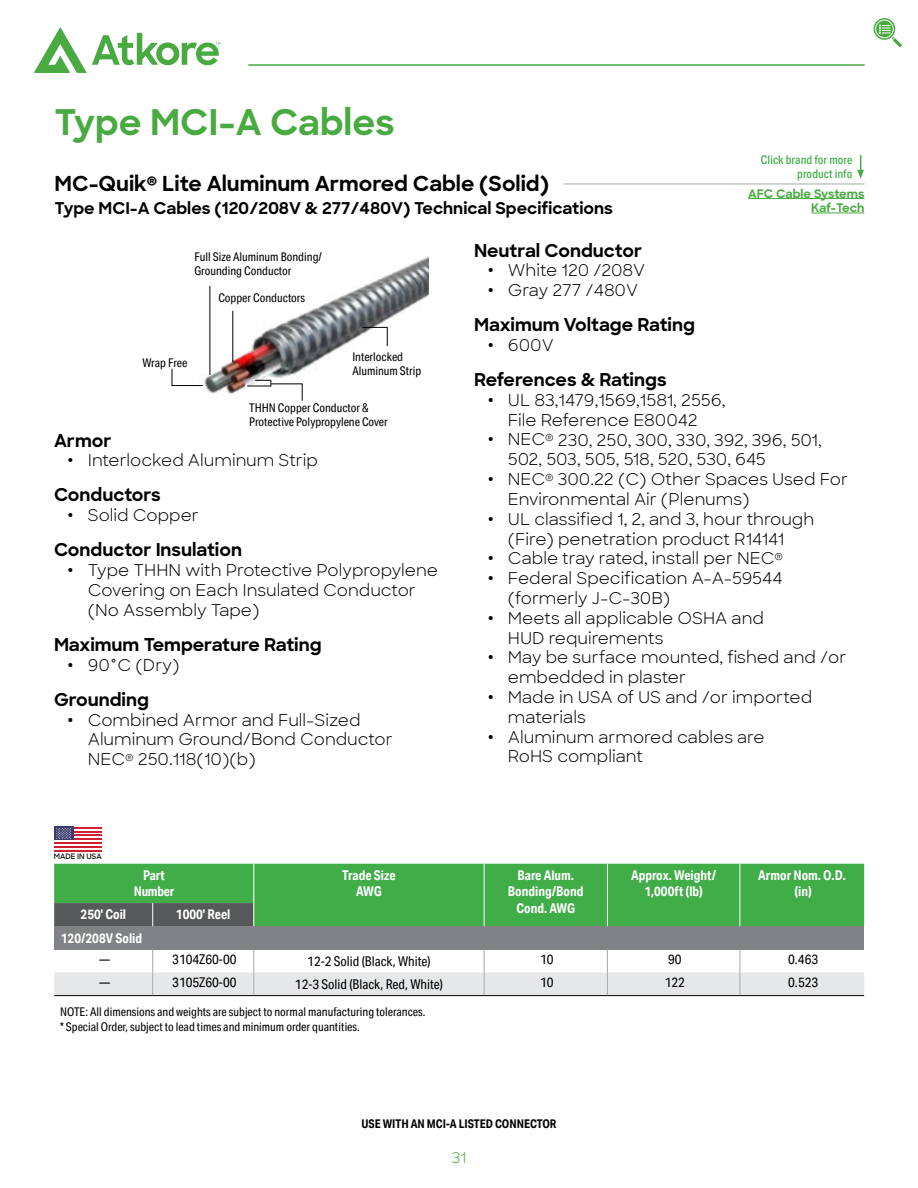
<style>
.page{position:relative;width:918px;height:1188px;background:#fff}
.page>*{position:absolute;margin:0;border:0;box-sizing:border-box;transform-origin:0 0}
.t1{font:700 36px "Sharp Sans";color:#49aa42}
.t2{font:700 21px "Sharp Sans";color:#000}
.t3{font:700 18px "Sharp Sans";color:#000}
.t4{font:16.5px/19.8px "Sharp Sans";color:#000}
.t5{font:700 16.5px "Sharp Sans";color:#000}
.t6{font:15px "Sharp Sans";color:#49aa42}
.t7{font:700 13.5px/16.2px "Aktiv Grotesk Cd";color:#fff;text-align:center}
.t8{font:13.5px "Aktiv Grotesk Cd";color:#000}
.t9{font:700 13.5px/16.2px "Aktiv Grotesk Cd";letter-spacing:-.02em;color:#fff;text-align:center}
.t10{font:12px/14.4px "Aktiv Grotesk Cd";color:#000}
.t11{font:700 12px "Aktiv Grotesk Cd";color:#000}
.t12{font:500 12px/14.4px "Aktiv Grotesk Cd";color:#41ad49;text-align:right}
.t13{font:700 12px/14.4px "Sharp Sans";color:#49aa42;text-align:right}
.t14{font:600 7.5px "Sharp Sans";color:#000}
.s1{font-family:"Roboto Condensed";font-weight:700}
</style>
<div class="page">
<hr style="left:248px;top:64px;width:617px;height:2px;background:#49aa42">
<svg style="left:34px;top:27px;width:186px;height:46px"></svg>
<svg style="left:874px;top:18px;width:21px;height:22px"></svg>
<div style="left:875px;top:20px;width:19px;height:18px;border:1px solid #fff;border-radius:50%"></div>
<svg style="left:879px;top:24px;width:23px;height:23px"></svg>
<img style="left:172px;top:256px;width:257px;height:138px">
<hr style="left:563px;top:184px;width:302px;height:1px;background:#a7a9ac">
<hr style="left:748px;top:198px;width:117px;height:1px;background:#49aa42">
<hr style="left:811px;top:213px;width:54px;height:1px;background:#49aa42">
<svg style="left:362px;top:327px;width:26px;height:19px"></svg>
<svg style="left:247px;top:380px;width:56px;height:21px"></svg>
<hr style="left:232px;top:311px;width:1px;height:51px;background:#000">
<hr style="left:210px;top:286px;width:1px;height:89px;background:#000">
<svg style="left:857px;top:155px;width:7px;height:24px"></svg>
<svg style="left:171px;top:368px;width:33px;height:18px"></svg>
<div style="left:54px;top:864px;width:810px;height:62px;background:#41ad49"></div>
<div style="left:54px;top:926px;width:810px;height:23px;background:#808285"></div>
<hr style="left:253px;top:864px;width:1px;height:39px;background:#fff">
<hr style="left:484px;top:864px;width:1px;height:39px;background:#fff">
<svg style="left:484px;top:903px;width:1px;height:23px"></svg>
<hr style="left:607px;top:864px;width:1px;height:39px;background:#fff">
<hr style="left:740px;top:864px;width:1px;height:39px;background:#fff">
<svg style="left:607px;top:903px;width:1px;height:23px"></svg>
<svg style="left:740px;top:903px;width:1px;height:23px"></svg>
<div style="left:54px;top:903px;width:200px;height:23px;background:#58595b"></div>
<svg style="left:54px;top:949px;width:810px;height:48px"></svg>
<hr style="left:54px;top:995px;width:99px;height:1px;background:#000">
<hr style="left:153px;top:995px;width:101px;height:1px;background:#000">
<hr style="left:254px;top:995px;width:230px;height:1px;background:#000">
<hr style="left:484px;top:995px;width:123px;height:1px;background:#000">
<hr style="left:607px;top:995px;width:133px;height:1px;background:#000">
<hr style="left:740px;top:995px;width:124px;height:1px;background:#000">
<hr style="left:54px;top:850px;width:48px;height:1px;background:#d12035">
<hr style="left:54px;top:846px;width:48px;height:2px;background:#d12035">
<hr style="left:54px;top:842px;width:48px;height:2px;background:#d12035">
<hr style="left:54px;top:838px;width:48px;height:2px;background:#d12035">
<hr style="left:54px;top:834px;width:48px;height:2px;background:#d12035">
<hr style="left:54px;top:831px;width:48px;height:1px;background:#d12035">
<hr style="left:54px;top:827px;width:48px;height:2px;background:#d12035">
<div style="left:54px;top:827px;width:19px;height:13px;background:#3c3b6e"></div>
<svg style="left:56px;top:828px;width:15px;height:11px"></svg>
<h1 class="t1" style="left:54px;top:95px;width:342px">Type MCI-A Cables</h1>
<p class="t2" style="left:55px;top:168px;width:496px">MC-Quik<sup>®</sup> Lite Aluminum Armored Cable (Solid)</p>
<p class="t5" style="left:55px;top:196px;width:560px">Type MCI-A Cables (120/208V &amp; 277/480V) Technical Specifications</p>
<p class="t12" style="left:761px;top:152px;width:93px">Click brand for more product info</p>
<p class="t13" style="left:748px;top:186px;width:118px">AFC Cable Systems<br>Kaf-Tech</p>
<p class="t10" style="left:194px;top:249px;width:129px">Full Size Aluminum Bonding/<br>Grounding Conductor</p>
<p class="t10" style="left:218px;top:291px;width:88px">Copper Conductors</p>
<p class="t10" style="left:142px;top:355px;width:46px">Wrap Free</p>
<p class="t10" style="left:352px;top:349px;width:71px">Interlocked<br>Aluminum Strip</p>
<p class="t10" style="left:249px;top:400px;width:140px">THHN Copper Conductor &amp;<br>Protective Polypropylene Cover</p>
<p class="t3" style="left:54px;top:427px;width:59px">Armor</p>
<p class="t4" style="left:67px;top:450px;width:252px"><span class="s1">ꞏ</span> Interlocked Aluminum Strip</p>
<p class="t3" style="left:54px;top:482px;width:108px">Conductors</p>
<p class="t4" style="left:67px;top:505px;width:133px"><span class="s1">ꞏ</span> Solid Copper</p>
<p class="t3" style="left:54px;top:537px;width:190px">Conductor Insulation</p>
<p class="t4" style="left:88px;top:560px;width:352px;text-indent:-20px"><span class="s1">ꞏ</span> Type THHN with Protective Polypropylene<br>Covering on Each Insulated Conductor (No Assembly Tape)</p>
<p class="t3" style="left:54px;top:631px;width:269px">Maximum Temperature Rating</p>
<p class="t4" style="left:67px;top:654px;width:113px"><span class="s1">ꞏ</span> 90°C (Dry)</p>
<p class="t3" style="left:54px;top:686px;width:96px">Grounding</p>
<p class="t4" style="left:88px;top:709px;width:306px;text-indent:-20px"><span class="s1">ꞏ</span> Combined Armor and Full-Sized<br>Aluminum Ground/Bond Conductor<br>NEC<sup>®</sup> 250.118(10)(b)</p>
<p class="t14" style="left:54px;top:851px;width:49px">MADE IN USA</p>
<p class="t3" style="left:474px;top:237px;width:169px">Neutral Conductor</p>
<p class="t4" style="left:488px;top:260px;width:159px"><span class="s1">ꞏ</span> White 120 /208V <span class="s1">ꞏ</span> Gray 277 /480V</p>
<p class="t3" style="left:474px;top:311px;width:222px">Maximum Voltage Rating</p>
<p class="t4" style="left:488px;top:334px;width:68px"><span class="s1">ꞏ</span> 600V</p>
<p class="t3" style="left:474px;top:366px;width:194px">References &amp; Ratings</p>
<p class="t4" style="left:488px;top:389px;width:239px"><span class="s1">ꞏ</span> UL 83,1479,1569,1581, 2556,</p>
<p class="t4" style="left:508px;top:409px;width:191px">File Reference E80042</p>
<p class="t4" style="left:488px;top:429px;width:336px"><span class="s1">ꞏ</span> NEC<sup>®</sup> 230, 250, 300, 330, 392, 396, 501,</p>
<p class="t4" style="left:508px;top:449px;width:259px">502, 503, 505, 518, 520, 530, 645</p>
<p class="t4" style="left:488px;top:468px;width:362px"><span class="s1">ꞏ</span> NEC<sup>®</sup> 300.22 (C) Other Spaces Used For</p>
<p class="t4" style="left:508px;top:488px;width:243px">Environmental Air (Plenums)</p>
<p class="t4" style="left:488px;top:508px;width:328px"><span class="s1">ꞏ</span> UL classified 1, 2, and 3, hour through</p>
<p class="t4" style="left:508px;top:528px;width:278px">(Fire) penetration product R14141</p>
<p class="t4" style="left:488px;top:548px;width:297px"><span class="s1">ꞏ</span> Cable tray rated, install per NEC<sup>®</sup></p>
<p class="t4" style="left:488px;top:567px;width:296px"><span class="s1">ꞏ</span> Federal Specification A-A-59544</p>
<p class="t4" style="left:508px;top:587px;width:164px">(formerly J-C-30B)</p>
<p class="t4" style="left:488px;top:607px;width:278px"><span class="s1">ꞏ</span> Meets all applicable OSHA and</p>
<p class="t4" style="left:508px;top:627px;width:157px">HUD requirements</p>
<p class="t4" style="left:488px;top:647px;width:360px"><span class="s1">ꞏ</span> May be surface mounted, fished and /or</p>
<p class="t4" style="left:508px;top:666px;width:180px">embedded in plaster</p>
<p class="t4" style="left:488px;top:686px;width:326px"><span class="s1">ꞏ</span> Made in USA of US and /or imported</p>
<p class="t4" style="left:508px;top:706px;width:80px">materials</p>
<p class="t4" style="left:488px;top:726px;width:278px"><span class="s1">ꞏ</span> Aluminum armored cables are</p>
<p class="t4" style="left:508px;top:746px;width:137px">RoHS compliant</p>
<p class="t9" style="left:134px;top:867px;width:42px">Part<br>Number</p>
<p class="t7" style="left:342px;top:867px;width:55px">Trade Size<br>AWG</p>
<p class="t7" style="left:508px;top:867px;width:77px">Bare Alum.<br>Bonding/Bond<br>Cond. AWG</p>
<p class="t7" style="left:631px;top:867px;width:87px">Approx. Weight/<br>1,000ft (lb)</p>
<p class="t7" style="left:758px;top:867px;width:89px">Armor Nom. O.D. (in)</p>
<p class="t7" style="left:81px;top:906px;width:47px">250' Coil</p>
<p class="t7" style="left:176px;top:906px;width:56px">1000' Reel</p>
<p class="t7" style="left:61px;top:930px;width:83px">120/208V Solid</p>
<p class="t8" style="left:99px;top:951px;width:12px">—</p>
<p class="t8" style="left:172px;top:951px;width:66px">3104Z60-00</p>
<p class="t8" style="left:307px;top:953px;width:125px">12-2 Solid (Black, White)</p>
<p class="t8" style="left:540px;top:951px;width:15px">10</p>
<p class="t8" style="left:668px;top:951px;width:15px">90</p>
<p class="t8" style="left:788px;top:951px;width:32px">0.463</p>
<p class="t8" style="left:99px;top:975px;width:12px">—</p>
<p class="t8" style="left:172px;top:975px;width:66px">3105Z60-00</p>
<p class="t8" style="left:295px;top:976px;width:149px">12-3 Solid (Black, Red, White)</p>
<p class="t8" style="left:540px;top:975px;width:15px">10</p>
<p class="t8" style="left:665px;top:975px;width:22px">122</p>
<p class="t8" style="left:788px;top:975px;width:32px">0.523</p>
<p class="t10" style="left:60px;top:1005px;width:367px">NOTE: All dimensions and weights are subject to normal manufacturing tolerances. * Special Order, subject to lead times and minimum order quantities.</p>
<p class="t11" style="left:361px;top:1117px;width:197px">USE WITH AN MCI-A LISTED CONNECTOR</p>
<p class="t6" style="left:452px;top:1146px;width:16px">31</p>
</div>
